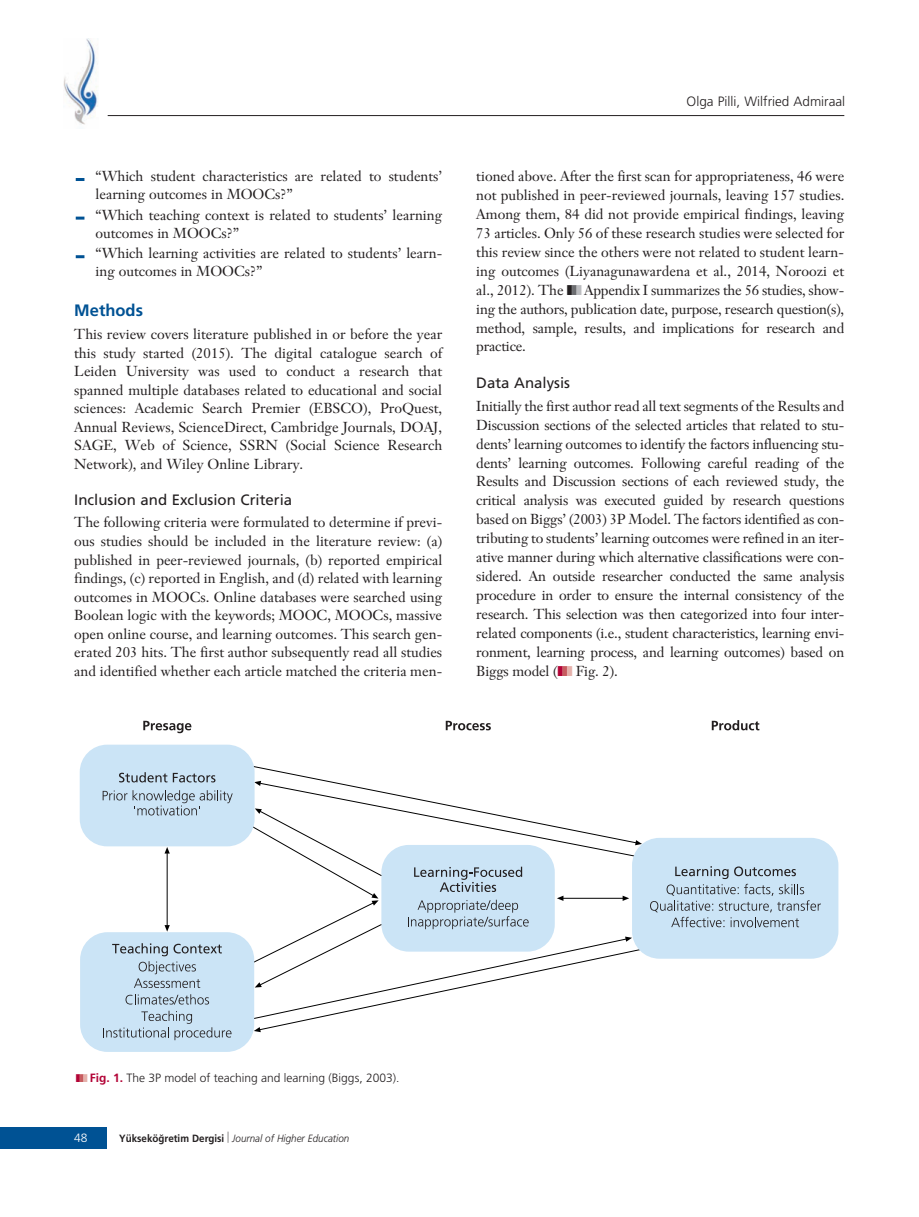
<style>
.page{position:relative;width:919px;height:1217px;background:#fff}
.page>*{position:absolute;margin:0;border:0;box-sizing:border-box;transform-origin:0 0}
.t1{font:700 16.5px "Frutiger";color:#005294}
.t2{font:15px "Frutiger";color:#231f20}
.t3{font:14.25px/18.9px "Janson Text";color:#231f20;text-align:justify}
.t4{font:300 13.5px "Frutiger";color:#231f20}
.t5{font:300 12px "Frutiger";color:#231f20}
.t6{font:300 12px "Frutiger";color:#fff}
.t7{font:italic 300 10.5px "Frutiger";color:#231f20;scale:.94 1}
.s1{color:#6c6d70}
.s2{color:#bcbdc0}
.s3{color:#b30437}
.s4{color:#c75b5f}
.s5{color:#e5b1ab}
.s6{font-weight:700;color:#b30437}
.s7{font-weight:700;font-style:normal}
</style>
<div class="page">
<div style="left:0;top:1127px;width:106px;height:21px;background:#005294"></div>
<img style="left:63px;top:38px;width:35px;height:87px">
<hr style="left:108px;top:115px;width:736px;height:1px;background:#231f20">
<div style="left:97px;top:107px;width:10px;height:9px;background:#fff"></div>
<svg style="left:76px;top:255px;width:8px;height:3px"></svg>
<svg style="left:76px;top:216px;width:8px;height:3px"></svg>
<svg style="left:76px;top:178px;width:8px;height:3px"></svg>
<svg style="left:143px;top:720px;width:48px;height:13px"></svg>
<svg style="left:445px;top:720px;width:46px;height:10px"></svg>
<svg style="left:711px;top:720px;width:48px;height:10px"></svg>
<div style="left:632px;top:837px;width:206px;height:121px;background:#cbe4f6;border-radius:27px"></div>
<svg style="left:650px;top:866px;width:170px;height:61px"></svg>
<div style="left:80px;top:744px;width:174px;height:102px;background:#cbe4f6;border-radius:27px"></div>
<svg style="left:103px;top:790px;width:130px;height:25px"></svg>
<svg style="left:119px;top:772px;width:48px;height:10px"></svg>
<svg style="left:173px;top:772px;width:42px;height:10px"></svg>
<div style="left:80px;top:931px;width:174px;height:120px;background:#cbe4f6;border-radius:27px"></div>
<svg style="left:103px;top:1010px;width:128px;height:29px"></svg>
<svg style="left:125px;top:994px;width:84px;height:10px"></svg>
<svg style="left:112px;top:943px;width:110px;height:44px"></svg>
<hr style="left:167px;top:852px;width:1px;height:73px;background:#000">
<svg style="left:164px;top:924px;width:6px;height:7px"></svg>
<svg style="left:164px;top:846px;width:6px;height:7px"></svg>
<svg style="left:250px;top:765px;width:392px;height:266px"></svg>
<p class="t3" style="left:95px;top:168px;width:348px;line-height:18.3px">“Which student characteristics are related to students’ learning outcomes in MOOCs?”</p>
<p class="t3" style="left:95px;top:207px;width:348px;line-height:18.3px">“Which teaching context is related to students’ learning outcomes in MOOCs?”</p>
<p class="t3" style="left:95px;top:245px;width:348px;line-height:18.3px">“Which learning activities are related to students’ learn&shy;ing outcomes in MOOCs?”</p>
<p class="t1" style="left:74px;top:304px;width:70px">Methods</p>
<p class="t3" style="left:74px;top:326px;width:369px">This review covers literature published in or before the year this study started (2015). The digital catalogue search of Leiden University was used to conduct a research that spanned multiple databases related to educational and social sciences: Academic Search Premier (EBSCO), ProQuest, Annual Reviews, ScienceDirect, Cambridge Journals, DOAJ, SAGE, Web of Science, SSRN (Social Science Research Network), and Wiley Online Library.</p>
<p class="t2" style="left:74px;top:493px;width:219px">Inclusion and Exclusion Criteria</p>
<p class="t3" style="left:74px;top:514px;width:369px">The following criteria were formulated to determine if previ&shy;ous studies should be included in the literature review: (a) published in peer-reviewed journals, (b) reported empirical findings, (c) reported in English, and (d) related with learning outcomes in MOOCs. Online databases were searched using Boolean logic with the keywords; MOOC, MOOCs, massive open online course, and learning outcomes. This search gen&shy;erated 203 hits. The first author subsequently read all studies and identified whether each article matched the criteria men-</p>
<p class="t4" style="left:686px;top:96px;width:160px">Olga Pilli, Wilfried Admiraal</p>
<p class="t3" style="left:476px;top:168px;width:369px">tioned above. After the first scan for appropriateness, 46 were not published in peer-reviewed journals, leaving 157 studies.<br>Among them, 84 did not provide empirical findings, leaving 73 articles. Only 56 of these research studies were selected for this review since the others were not related to student learn&shy;ing outcomes (Liyanagunawardena et al., 2014, Noroozi et al., 2012). The ❚<span class="s1">❚</span><span class="s2">❚</span> Appendix I summarizes the 56 studies, show&shy;ing the authors, publication date, purpose, research question(s), method, sample, results, and implications for research and practice.</p>
<p class="t2" style="left:476px;top:376px;width:95px">Data Analysis</p>
<p class="t3" style="left:476px;top:398px;width:369px">Initially the first author read all text segments of the Results and Discussion sections of the selected articles that related to stu&shy;dents’ learning outcomes to identify the factors influencing stu&shy;dents’ learning outcomes. Following careful reading of the Results and Discussion sections of each reviewed study, the critical analysis was executed guided by research questions based on Biggs’ (2003) 3P Model. The factors identified as con&shy;tributing to students’ learning outcomes were refined in an iter&shy;ative manner during which alternative classifications were con&shy;sidered. An outside researcher conducted the same analysis procedure in order to ensure the internal consistency of the research. This selection was then categorized into four inter&shy;related components (i.e., student characteristics, learning envi&shy;ronment, learning process, and learning outcomes) based on Biggs model (<span class="s3">❚</span><span class="s4">❚</span><span class="s5">❚</span> Fig. 2).</p>
<p class="t5" style="left:76px;top:1072px;width:325px"><span class="s3">❚</span><span class="s4">❚</span><span class="s5">❚</span> <span class="s6">Fig. 1.</span> The 3P model of teaching and learning (Biggs, 2003).</p>
<p class="t6" style="left:74px;top:1132px;width:15px">48</p>
<p class="t7" style="left:119px;top:1133px;width:246px"><span class="s7">Yüksekö¤retim Dergisi</span> Journal of Higher Education</p>
</div>
